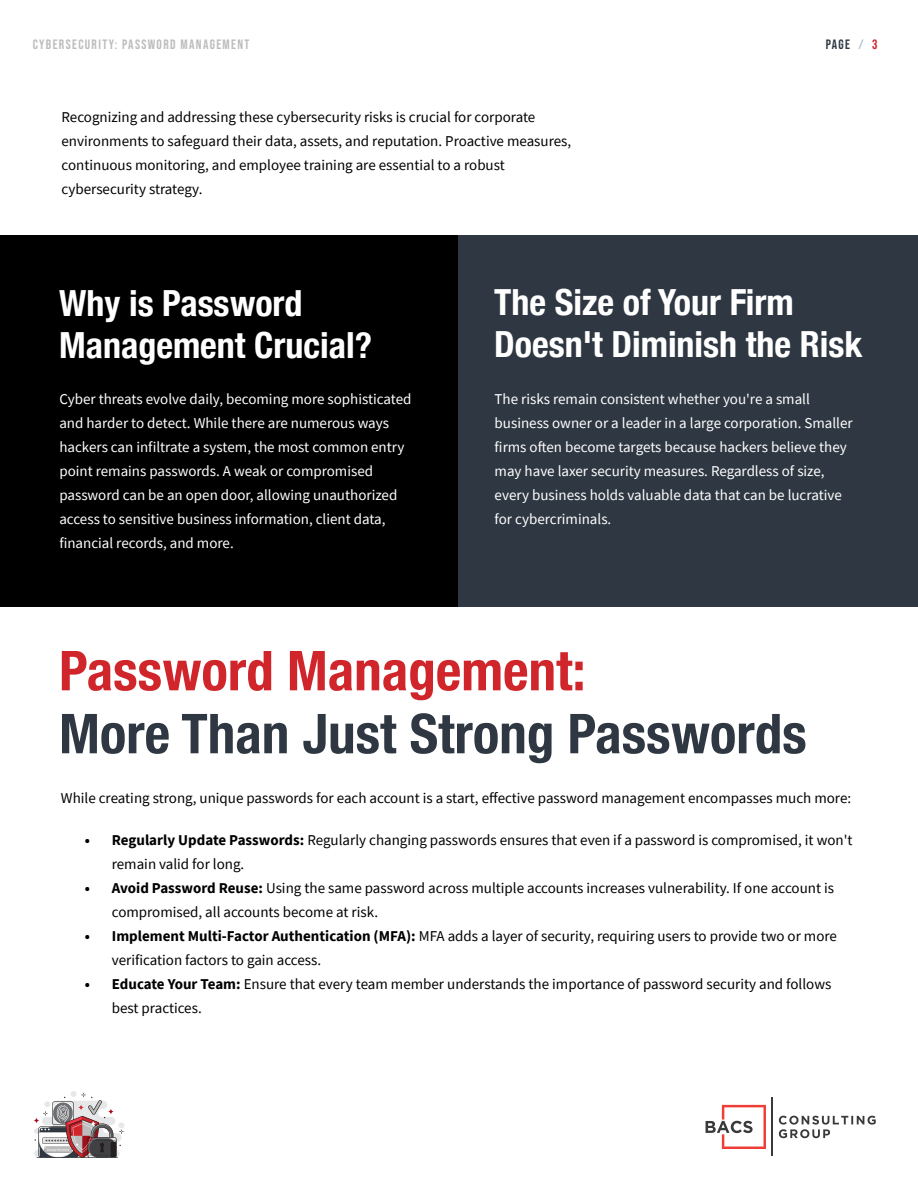
<style>
.page{position:relative;width:918px;height:1188px;background:#fff}
.page>*{position:absolute;margin:0;border:0;box-sizing:border-box;transform-origin:0 0}
.t1{font:700 condensed 55.05px "Helvetica Neue";color:#2f3842}
.t2{font:700 condensed 55.05px "Helvetica Neue";color:#d0262b}
.t3{font:700 condensed 36px/42px "Helvetica Neue";color:#fff}
.t4{font:15px/24px "Source Sans Pro";color:#000}
.t5{font:15px/24px "Source Sans Pro";color:#fff}
.t6{font:13.5px "Bebas Neue";letter-spacing:.1em;color:#bcbcbd}
.t7{font:13.5px "Bebas Neue";color:#2f3842}
.s1{color:#acc0d1}
.s2{color:#d0262b}
.s3{font-weight:700}
</style>
<div class="page">
<div style="left:0;top:235px;width:458px;height:372px;background:#000"></div>
<div style="left:458px;top:235px;width:460px;height:372px;background:#2f3842"></div>
<svg style="left:34px;top:1091px;width:90px;height:67px"></svg>
<svg style="left:779px;top:1116px;width:97px;height:22px"></svg>
<svg style="left:706px;top:1105px;width:60px;height:44px"></svg>
<hr style="left:772px;top:1098px;width:1px;height:58px;background:#3a3a3c">
<p class="t6" style="left:33px;top:37px;width:218px">CYBERSECURITY: PASSWORD MANAGEMENT</p>
<p class="t7" style="left:826px;top:37px;width:53px">PAGE <span class="s1">/</span> <span class="s2">3</span></p>
<p class="t4" style="left:62px;top:105px;width:511px">Recognizing and addressing these cybersecurity risks is crucial for corporate environments to safeguard their data, assets, and reputation. Proactive measures, continuous monitoring, and employee training are essential to a robust cybersecurity strategy.</p>
<h2 class="t3" style="left:59px;top:280px;width:315px">Why is Password<br>Management Crucial?</h2>
<h2 class="t3" style="left:494px;top:278px;width:370px">The Size of Your Firm<br>Doesn't Diminish the Risk</h2>
<p class="t5" style="left:59px;top:387px;width:354px">Cyber threats evolve daily, becoming more sophisticated and harder to detect. While there are numerous ways hackers can infiltrate a system, the most common entry point remains passwords. A weak or compromised password can be an open door, allowing unauthorized access to sensitive business information, client data, financial records, and more.</p>
<p class="t5" style="left:495px;top:387px;width:360px">The risks remain consistent whether you're a small business owner or a leader in a large corporation. Smaller firms often become targets because hackers believe they may have laxer security measures. Regardless of size, every business holds valuable data that can be lucrative for cybercriminals.</p>
<h1 class="t2" style="left:59px;top:625px;width:528px">Password Management:</h1>
<h1 class="t1" style="left:59px;top:688px;width:749px">More Than Just Strong Passwords</h1>
<p class="t4" style="left:61px;top:786px;width:792px">While creating strong, unique passwords for each account is a start, effective password management encompasses much more:</p>
<p class="t4" style="left:112px;top:828px;width:742px;text-indent:-27px"><span class="s3">• Regularly Update Passwords:</span> Regularly changing passwords ensures that even if a password is compromised, it won't remain valid for long.</p>
<p class="t4" style="left:112px;top:876px;width:724px;text-indent:-27px"><span class="s3">• Avoid Password Reuse:</span> Using the same password across multiple accounts increases vulnerability. If one account is compromised, all accounts become at risk.</p>
<p class="t4" style="left:112px;top:924px;width:727px;text-indent:-27px"><span class="s3">• Implement Multi-Factor Authentication (MFA):</span> MFA adds a layer of security, requiring users to provide two or more verification factors to gain access.</p>
<p class="t4" style="left:112px;top:972px;width:721px;text-indent:-27px"><span class="s3">• Educate Your Team:</span> Ensure that every team member understands the importance of password security and follows best practices.</p>
</div>
